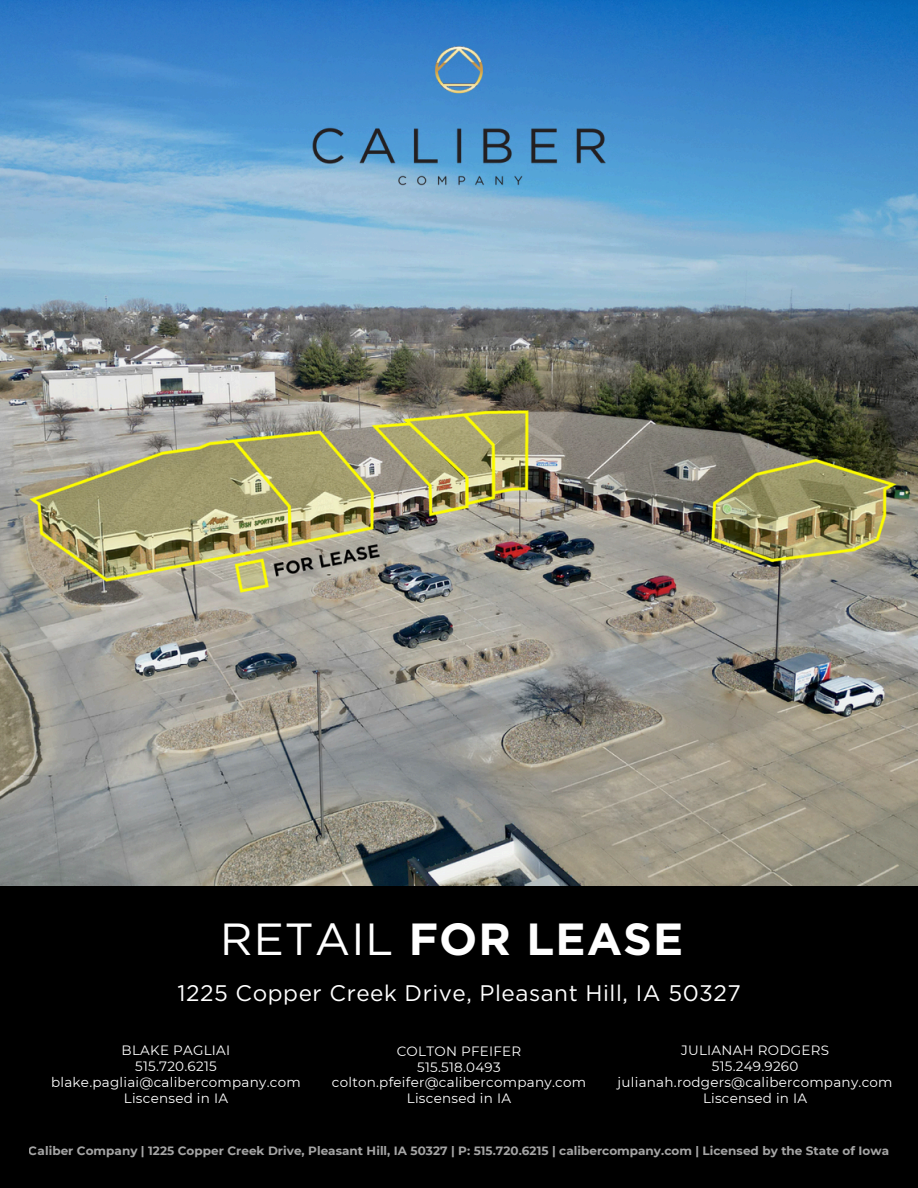
<style>
.page{position:relative;width:918px;height:1188px;background:#000}
.page>*{position:absolute;margin:0;border:0;box-sizing:border-box;transform-origin:0 0}
.t1{font:700 45px "Gotham";letter-spacing:.025em;color:#fff}
.t2{font:22.5px "Gotham";letter-spacing:.025em;color:#fff}
.t3{font:13.5px/15.8px "Montserrat";letter-spacing:.02em;color:#fff;text-align:center}
.t4{font:700 12px "Montserrat";letter-spacing:.005em;color:#fff}
.s1{font-weight:400}
</style>
<div class="page">
<img style="left:0;top:0;width:918px;height:885px">
<img style="left:297px;top:25px;width:325px;height:194px">
<p class="t1" style="left:220px;top:912px;width:465px"><span class="s1">RETAIL</span> FOR LEASE</p>
<p class="t2" style="left:177px;top:979px;width:565px">1225 Copper Creek Drive, Pleasant Hill, IA 50327</p>
<h1 class="t3" style="left:51px;top:1043px;width:251px">BLAKE PAGLIAI<br>515.720.6215 blake.pagliai@calibercompany.com<br>Liscensed in IA</h1>
<h2 class="t3" style="left:618px;top:1043px;width:277px">JULIANAH RODGERS<br>515.249.9260 julianah.rodgers@calibercompany.com<br>Liscensed in IA</h2>
<p class="t3" style="left:332px;top:1043px;width:256px">COLTON PFEIFER<br>515.518.0493 colton.pfeifer@calibercompany.com<br>Liscensed in IA</p>
<p class="t4" style="left:29px;top:1144px;width:862px">Caliber Company | 1225 Copper Creek Drive, Pleasant Hill, IA 50327 | P: 515.720.6215 | calibercompany.com | Licensed by the State of Iowa</p>
</div>
